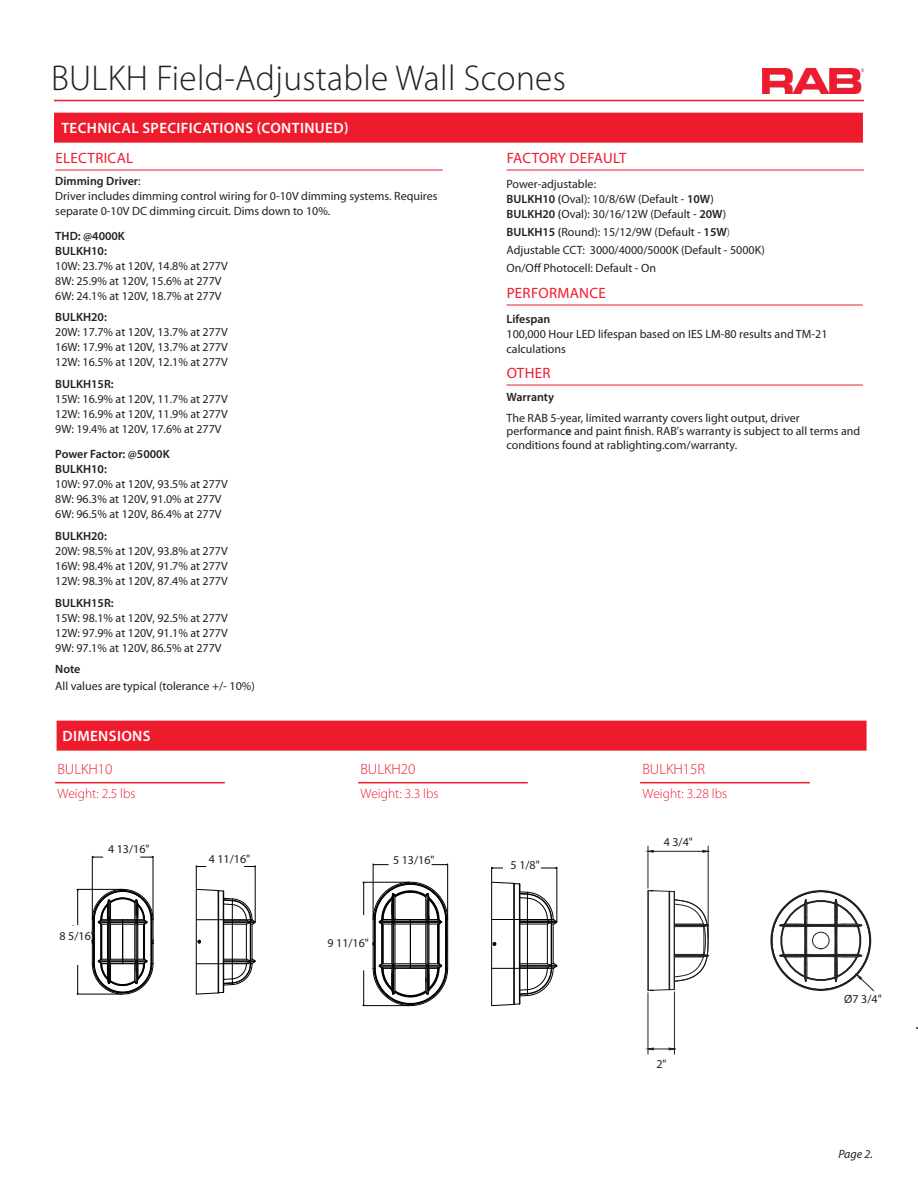
<style>
.page{position:relative;width:918px;height:1188px;background:#fff}
.page>*{position:absolute;margin:0;border:0;box-sizing:border-box;transform-origin:0 0}
.t1{font:300 36px "Myriad Pro";letter-spacing:.01em;color:#231f20}
.t2{font:600 15px "Myriad Pro";letter-spacing:.025em;color:#fff}
.Text_Head_B{font:15px "Myriad Pro";letter-spacing:.02em;color:#ee1b2d}
.t3{font:300 15px "Myriad Pro";color:#ee1b2d}
.t4{font:300 13.5px "Myriad Pro";color:#ee1b2d}
.Body_Text{font:12px/15px "Myriad Pro";color:#231f20}
.Text_Head_C{font:12px/13.5px "Myriad Pro";color:#231f20}
.Text_Head_C-2{font:600 12px "Myriad Pro";color:#231f20}
.Body_Text-2{font:600 12px "Myriad Pro";color:#231f20}
.t5{font:italic 12px "Myriad Pro";color:#231f20}
.s1{font-weight:400}
.s2{font-weight:600}
.s3{font-weight:300}
</style>
<div class="page">
<hr style="left:54px;top:100px;width:810px;height:1px;background:#ee1b2d">
<img style="left:763px;top:68px;width:100px;height:25px">
<hr style="left:55px;top:170px;width:388px;height:1px;background:#ee1b2d">
<div style="left:54px;top:113px;width:809px;height:30px;background:#ee1b2d"></div>
<hr style="left:507px;top:305px;width:356px;height:1px;background:#ee1b2d">
<hr style="left:507px;top:385px;width:356px;height:1px;background:#ee1b2d">
<div style="left:57px;top:721px;width:810px;height:30px;background:#ee1b2d"></div>
<hr style="left:55px;top:782px;width:170px;height:1px;background:#ee1b2d">
<svg style="left:76px;top:856px;width:180px;height:139px"></svg>
<hr style="left:153px;top:856px;width:1px;height:63px;background:#000">
<hr style="left:92px;top:856px;width:1px;height:63px;background:#000">
<svg style="left:92px;top:856px;width:61px;height:7px"></svg>
<hr style="left:77px;top:994px;width:45px;height:1px;background:#000">
<hr style="left:77px;top:889px;width:45px;height:1px;background:#000">
<hr style="left:77px;top:955px;width:1px;height:38px;background:#000">
<hr style="left:77px;top:890px;width:1px;height:35px;background:#000">
<hr style="left:255px;top:866px;width:1px;height:55px;background:#000">
<svg style="left:196px;top:862px;width:59px;height:30px"></svg>
<svg style="left:362px;top:863px;width:196px;height:144px"></svg>
<svg style="left:645px;top:845px;width:135px;height:210px"></svg>
<hr style="left:648px;top:891px;width:1px;height:99px;background:#231f20">
<hr style="left:669px;top:891px;width:1px;height:99px;background:#231f20">
<hr style="left:674px;top:892px;width:1px;height:97px;background:#231f20">
<svg style="left:648px;top:890px;width:27px;height:2px"></svg>
<svg style="left:648px;top:989px;width:27px;height:2px"></svg>
<svg style="left:675px;top:899px;width:34px;height:83px"></svg>
<hr style="left:648px;top:993px;width:1px;height:61px;background:#231f20">
<hr style="left:674px;top:992px;width:1px;height:62px;background:#231f20">
<svg style="left:646px;top:1039px;width:30px;height:11px"></svg>
<hr style="left:648px;top:846px;width:1px;height:42px;background:#231f20">
<hr style="left:708px;top:846px;width:1px;height:92px;background:#231f20">
<hr style="left:653px;top:851px;width:50px;height:1px;background:#231f20">
<svg style="left:646px;top:850px;width:8px;height:3px"></svg>
<svg style="left:702px;top:845px;width:8px;height:8px"></svg>
<div style="left:676px;top:999px;width:70px;height:73px;background:#fff"></div>
<div style="left:389px;top:838px;width:42px;height:39px;background:#fff"></div>
<div style="left:314px;top:915px;width:55px;height:55px;background:#fff"></div>
<div style="left:503px;top:838px;width:38px;height:39px;background:#fff"></div>
<div style="left:104px;top:846px;width:36px;height:39px;background:#fff"></div>
<div style="left:207px;top:859px;width:37px;height:30px;background:#fff"></div>
<div style="left:31px;top:926px;width:54px;height:39px;background:#fff"></div>
<svg style="left:780px;top:890px;width:138px;height:139px"></svg>
<div style="left:710px;top:804px;width:108px;height:60px;background:#fff"></div>
<hr style="left:640px;top:782px;width:170px;height:1px;background:#ee1b2d">
<hr style="left:358px;top:782px;width:170px;height:1px;background:#ee1b2d">
<hr style="left:507px;top:170px;width:357px;height:1px;background:#ee1b2d">
<h1 class="t1" style="left:51px;top:56px;width:516px">BULKH Field-Adjustable Wall Scones</h1>
<p class="t2" style="left:61px;top:118px;width:289px">TECHNICAL SPECIFICATIONS (CONTINUED)</p>
<p class="Text_Head_B" style="left:55px;top:149px;width:79px">ELECTRICAL</p>
<p class="Text_Head_C-2" style="left:55px;top:173px;width:87px">Dimming Driver<span class="s1">:</span></p>
<p class="Text_Head_C" style="left:55px;top:188px;width:384px;line-height:15px">Driver includes dimming control wiring for 0-10V dimming systems. Requires separate 0-10V DC dimming circuit. Dims down to 10%.</p>
<p class="Text_Head_C-2" style="left:55px;top:228px;width:71px">THD: @4000K</p>
<p class="Body_Text-2" style="left:55px;top:243px;width:53px">BULKH10:</p>
<p class="Body_Text" style="left:55px;top:258px;width:174px">10W: 23.7% at 120V, 14.8% at 277V</p>
<p class="Body_Text" style="left:55px;top:273px;width:168px">8W: 25.9% at 120V, 15.6% at 277V</p>
<p class="Body_Text" style="left:55px;top:288px;width:168px">6W: 24.1% at 120V, 18.7% at 277V</p>
<p class="Body_Text-2" style="left:55px;top:310px;width:53px">BULKH20:</p>
<p class="Body_Text" style="left:55px;top:325px;width:174px">20W: 17.7% at 120V, 13.7% at 277V</p>
<p class="Body_Text" style="left:55px;top:340px;width:174px">16W: 17.9% at 120V, 13.7% at 277V</p>
<p class="Body_Text" style="left:55px;top:355px;width:174px">12W: 16.5% at 120V, 12.1% at 277V</p>
<p class="Body_Text-2" style="left:55px;top:376px;width:60px">BULKH15R:</p>
<p class="Body_Text" style="left:55px;top:391px;width:174px">15W: 16.9% at 120V, 11.7% at 277V</p>
<p class="Body_Text" style="left:55px;top:406px;width:174px">12W: 16.9% at 120V, 11.9% at 277V</p>
<p class="Body_Text" style="left:55px;top:421px;width:168px">9W: 19.4% at 120V, 17.6% at 277V</p>
<p class="Text_Head_C-2" style="left:55px;top:447px;width:116px">Power Factor: @5000K</p>
<p class="Body_Text-2" style="left:55px;top:462px;width:53px">BULKH10:</p>
<p class="Body_Text" style="left:55px;top:476px;width:174px">10W: 97.0% at 120V, 93.5% at 277V</p>
<p class="Body_Text" style="left:55px;top:491px;width:168px">8W: 96.3% at 120V, 91.0% at 277V</p>
<p class="Body_Text" style="left:55px;top:506px;width:168px">6W: 96.5% at 120V, 86.4% at 277V</p>
<p class="Body_Text-2" style="left:55px;top:528px;width:53px">BULKH20:</p>
<p class="Body_Text" style="left:55px;top:543px;width:174px">20W: 98.5% at 120V, 93.8% at 277V</p>
<p class="Body_Text" style="left:55px;top:558px;width:174px">16W: 98.4% at 120V, 91.7% at 277V</p>
<p class="Body_Text" style="left:55px;top:573px;width:174px">12W: 98.3% at 120V, 87.4% at 277V</p>
<p class="Body_Text-2" style="left:55px;top:595px;width:60px">BULKH15R:</p>
<p class="Body_Text" style="left:55px;top:610px;width:174px">15W: 98.1% at 120V, 92.5% at 277V</p>
<p class="Body_Text" style="left:55px;top:625px;width:174px">12W: 97.9% at 120V, 91.1% at 277V</p>
<p class="Body_Text" style="left:55px;top:640px;width:168px">9W: 97.1% at 120V, 86.5% at 277V</p>
<p class="Body_Text-2" style="left:55px;top:661px;width:27px">Note</p>
<p class="Body_Text" style="left:55px;top:678px;width:201px">All values are typical (tolerance +/- 10%)</p>
<p class="t2" style="left:62px;top:726px;width:90px">DIMENSIONS</p>
<p class="t3" style="left:57px;top:760px;width:57px">BULKH10</p>
<p class="t4" style="left:58px;top:786px;width:79px">Weight: 2.5 lbs</p>
<p class="Text_Head_C" style="left:108px;top:842px;width:43px">4 13/16"</p>
<p class="Text_Head_C" style="left:60px;top:929px;width:37px">8 5/16"</p>
<p class="Text_Head_C" style="left:209px;top:852px;width:43px">4 11/16"</p>
<p class="t3" style="left:360px;top:760px;width:57px">BULKH20</p>
<p class="t4" style="left:361px;top:786px;width:79px">Weight: 3.3 lbs</p>
<p class="Text_Head_C" style="left:393px;top:853px;width:43px">5 13/16"</p>
<p class="Text_Head_C" style="left:328px;top:936px;width:43px">9 11/16"</p>
<p class="Text_Head_B" style="left:507px;top:149px;width:121px">FACTORY DEFAULT</p>
<p class="Body_Text" style="left:507px;top:176px;width:91px">Power-adjustable:</p>
<p class="Text_Head_C" style="left:507px;top:192px;width:209px"><span class="s2">BULKH10 (</span>Oval): 10/8/6W (Default - <span class="s2">10W</span>)</p>
<p class="Text_Head_C" style="left:507px;top:207px;width:221px"><span class="s2">BULKH20 (</span>Oval): 30/16/12W (Default - <span class="s2">20W</span>)</p>
<p class="Text_Head_C" style="left:507px;top:225px;width:225px"><span class="s2">BULKH15 (</span>Round): 15/12/9W (Default - <span class="s2">15W</span><span class="s3">)</span></p>
<p class="Text_Head_C" style="left:507px;top:243px;width:260px">Adjustable CCT: 3000/4000/5000K (Default - 5000K)</p>
<p class="Text_Head_C" style="left:507px;top:261px;width:151px">On/Off Photocell: Default - On</p>
<p class="Text_Head_B" style="left:507px;top:284px;width:101px">PERFORMANCE</p>
<p class="Text_Head_C-2" style="left:507px;top:311px;width:45px">Lifespan</p>
<p class="Body_Text" style="left:507px;top:326px;width:322px">100,000 Hour LED lifespan based on IES LM-80 results and TM-21 calculations</p>
<p class="Text_Head_B" style="left:507px;top:364px;width:45px">OTHER</p>
<p class="Text_Head_C-2" style="left:507px;top:390px;width:49px">Warranty</p>
<p class="Text_Head_C" style="left:507px;top:411px;width:355px">The RAB 5-year, limited warranty covers light output, driver performanc<span class="s2">e</span> and paint finish. RAB's warranty is subject to all terms and conditions found at rablighting.com/warranty.</p>
<p class="t3" style="left:642px;top:760px;width:64px">BULKH15R</p>
<p class="t4" style="left:643px;top:786px;width:86px">Weight: 3.28 lbs</p>
<p class="Text_Head_C" style="left:511px;top:858px;width:31px">5 1/8"</p>
<p class="Text_Head_C" style="left:664px;top:835px;width:31px">4 3/4"</p>
<p class="Text_Head_C" style="left:656px;top:1057px;width:12px">2"</p>
<p class="Text_Head_C" style="left:844px;top:992px;width:39px">Ø7 3/4"</p>
<p class="t5" style="left:838px;top:1147px;width:36px">Page 2.</p>
</div>
